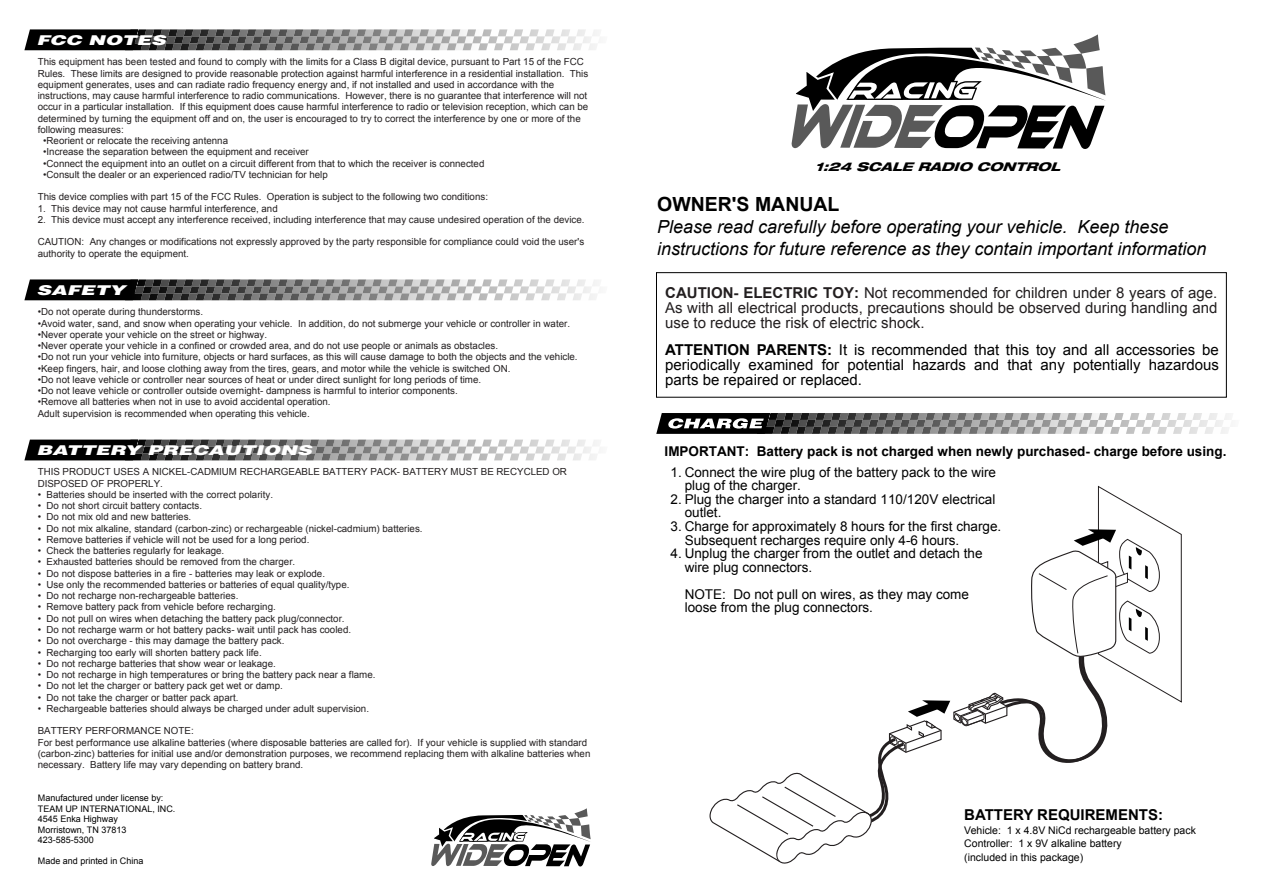
<style>
.page{position:relative;width:1263px;height:893px;background:#fff}
.page>*{position:absolute;margin:0;border:0;box-sizing:border-box;transform-origin:0 0}
.t1{font:700 19.5px "Arial";color:#000}
.t2{font:italic 18px/21.8px "Arial";color:#000}
.t3{font:15px/15px "Arial";color:#231f20;text-align:justify}
.t4{font:15px/15px "Arial";color:#000;text-align:justify}
.t5{font:700 15px "Arial";color:#000}
.t6{font:13.5px/13.5px "Arial";color:#000}
.t7{font:700 13.5px "Arial";color:#000}
.t8{font:italic 900 13.5px "Helvetica";color:#fff;scale:1.5 1}
.t9{font:italic 800 expanded 12px "Helvetica Neue";color:#000;scale:1.09 1}
.t10{font:10.5px/13.5px "Arial";color:#000}
.t11{font:9.75px/11.2px "Arial";color:#231f20}
.t12{font:9px/10.5px "Arial";color:#000}
.s1{font-weight:700}
</style>
<div class="page">
<svg style="left:709px;top:485px;width:473px;height:378px"></svg>
<div style="left:656px;top:272px;width:571px;height:125px;border:1px solid #000"></div>
<svg style="left:656px;top:413px;width:573px;height:21px"></svg>
<svg style="left:24px;top:29px;width:573px;height:21px;background:#818181"></svg>
<svg style="left:24px;top:279px;width:573px;height:21px;background:#818181"></svg>
<svg style="left:24px;top:439px;width:573px;height:21px;background:#828282"></svg>
<svg style="left:791px;top:34px;width:315px;height:115px"></svg>
<svg style="left:431px;top:808px;width:160px;height:58px"></svg>
<h3 class="t8" style="left:36px;top:31px;width:88px">FCC NOTES</h3>
<p class="t11" style="left:38px;top:56px;width:552px">This equipment has been tested and found to comply with the limits for a Class B digital device, pursuant to Part 15 of the FCC Rules. These limits are designed to provide reasonable protection against harmful interference in a residential installation. This equipment generates, uses and can radiate radio frequency energy and, if not installed and used in accordance with the instructions, may cause harmful interference to radio communications. However, there is no guarantee that interference will not occur in a particular installation. If this equipment does cause harmful interference to radio or television reception, which can be determined by turning the equipment off and on, the user is encouraged to try to correct the interference by one or more of the following measures:</p>
<p class="t11" style="left:43px;top:135px;width:186px">•Reorient or relocate the receiving antenna</p>
<p class="t11" style="left:43px;top:146px;width:267px">•Increase the separation between the equipment and receiver</p>
<p class="t11" style="left:43px;top:157px;width:443px">•Connect the equipment into an outlet on a circuit different from that to which the receiver is connected</p>
<p class="t11" style="left:43px;top:169px;width:286px">•Consult the dealer or an experienced radio/TV technician for help</p>
<p class="t11" style="left:38px;top:191px;width:452px">This device complies with part 15 of the FCC Rules. Operation is subject to the following two conditions:</p>
<p class="t11" style="left:38px;top:202px;width:242px">1. This device may not cause harmful interference, and</p>
<p class="t11" style="left:38px;top:214px;width:548px">2. This device must accept any interference received, including interference that may cause undesired operation of the device.</p>
<p class="t11" style="left:38px;top:236px;width:548px">CAUTION: Any changes or modifications not expressly approved by the party responsible for compliance could void the user's authority to operate the equipment.</p>
<h3 class="t8" style="left:36px;top:281px;width:61px">SAFETY</h3>
<p class="t11" style="left:38px;top:306px;width:167px">•Do not operate during thunderstorms.</p>
<p class="t11" style="left:38px;top:317px;width:534px">•Avoid water, sand, and snow when operating your vehicle. In addition, do not submerge your vehicle or controller in water.</p>
<p class="t11" style="left:38px;top:329px;width:231px">•Never operate your vehicle on the street or highway.</p>
<p class="t11" style="left:38px;top:340px;width:462px">•Never operate your vehicle in a confined or crowded area, and do not use people or animals as obstacles.</p>
<p class="t11" style="left:38px;top:351px;width:541px">•Do not run your vehicle into furniture, objects or hard surfaces, as this will cause damage to both the objects and the vehicle.</p>
<p class="t11" style="left:38px;top:362px;width:474px">•Keep fingers, hair, and loose clothing away from the tires, gears, and motor while the vehicle is switched ON.</p>
<p class="t11" style="left:38px;top:374px;width:445px">•Do not leave vehicle or controller near sources of heat or under direct sunlight for long periods of time.</p>
<p class="t11" style="left:38px;top:385px;width:422px">•Do not leave vehicle or controller outside overnight- dampness is harmful to interior components.</p>
<p class="t11" style="left:38px;top:396px;width:294px">•Remove all batteries when not in use to avoid accidental operation.<br>Adult supervision is recommended when operating this vehicle.</p>
<h3 class="t8" style="left:36px;top:441px;width:185px">BATTERY PRECAUTIONS</h3>
<p class="t11" style="left:38px;top:466px;width:531px">THIS PRODUCT USES A NICKEL-CADMIUM RECHARGEABLE BATTERY PACK- BATTERY MUST BE RECYCLED OR<br>DISPOSED OF PROPERLY.</p>
<p class="t11" style="left:38px;top:489px;width:237px">• Batteries should be inserted with the correct polarity.</p>
<p class="t11" style="left:38px;top:500px;width:166px">• Do not short circuit battery contacts.</p>
<p class="t11" style="left:38px;top:511px;width:155px">• Do not mix old and new batteries.</p>
<p class="t11" style="left:38px;top:522px;width:386px">• Do not mix alkaline, standard (carbon-zinc) or rechargeable (nickel-cadmium) batteries.</p>
<p class="t11" style="left:38px;top:534px;width:273px">• Remove batteries if vehicle will not be used for a long period.</p>
<p class="t11" style="left:38px;top:545px;width:188px">• Check the batteries regularly for leakage.</p>
<p class="t11" style="left:38px;top:556px;width:259px">• Exhausted batteries should be removed from the charger.</p>
<p class="t11" style="left:38px;top:567px;width:289px">• Do not dispose batteries in a fire - batteries may leak or explode.</p>
<p class="t11" style="left:38px;top:579px;width:313px">• Use only the recommended batteries or batteries of equal quality/type.</p>
<p class="t11" style="left:38px;top:590px;width:202px">• Do not recharge non-rechargeable batteries.</p>
<p class="t11" style="left:38px;top:601px;width:240px">• Remove battery pack from vehicle before recharging.</p>
<p class="t11" style="left:38px;top:612px;width:308px">• Do not pull on wires when detaching the battery pack plug/connector.</p>
<p class="t11" style="left:38px;top:624px;width:315px">• Do not recharge warm or hot battery packs- wait until pack has cooled.</p>
<p class="t11" style="left:38px;top:635px;width:248px">• Do not overcharge - this may damage the battery pack.</p>
<p class="t11" style="left:38px;top:646px;width:225px">• Recharging too early will shorten battery pack life.</p>
<p class="t11" style="left:38px;top:657px;width:240px">• Do not recharge batteries that show wear or leakage.</p>
<p class="t11" style="left:38px;top:669px;width:339px">• Do not recharge in high temperatures or bring the battery pack near a flame.</p>
<p class="t11" style="left:38px;top:680px;width:247px">• Do not let the charger or battery pack get wet or damp.</p>
<p class="t11" style="left:38px;top:691px;width:202px">• Do not take the charger or batter pack apart.</p>
<p class="t11" style="left:38px;top:702px;width:333px">• Rechargeable batteries should always be charged under adult supervision.</p>
<p class="t11" style="left:38px;top:725px;width:554px">BATTERY PERFORMANCE NOTE:<br>For best performance use alkaline batteries (where disposable batteries are called for). If your vehicle is supplied with standard (carbon-zinc) batteries for initial use and/or demonstration purposes, we recommend replacing them with alkaline batteries when necessary. Battery life may vary depending on battery brand.</p>
<p class="t12" style="left:38px;top:792px;width:139px">Manufactured under license by:<br>TEAM UP INTERNATIONAL, INC.<br>4545 Enka Highway<br>Morristown, TN 37813<br>423-585-5300</p>
<p class="t12" style="left:38px;top:855px;width:107px">Made and printed in China</p>
<p class="t9" style="left:815px;top:159px;width:229px">1:24 SCALE RADIO CONTROL</p>
<h1 class="t1" style="left:657px;top:193px;width:184px">OWNER'S MANUAL</h1>
<h2 class="t2" style="left:657px;top:216px;width:551px">Please read carefully before operating your vehicle. Keep these instructions for future reference as they contain important information</h2>
<h3 class="t3" style="left:665px;top:285px;width:554px"><span class="s1">CAUTION- ELECTRIC TOY:</span> Not recommended for children under 8 years of age.<br>As with all electrical products, precautions should be observed during handling and use to reduce the risk of electric shock.</h3>
<h3 class="t4" style="left:665px;top:342px;width:555px"><span class="s1">ATTENTION PARENTS:</span> It is recommended that this toy and all accessories be periodically examined for potential hazards and that any potentially hazardous parts be repaired or replaced.</h3>
<h3 class="t7" style="left:665px;top:444px;width:563px">IMPORTANT: Battery pack is not charged when newly purchased- charge before using.</h3>
<h3 class="t6" style="left:685px;top:465px;width:313px;text-indent:-14px">1. Connect the wire plug of the battery pack to the wire plug of the charger.</h3>
<h3 class="t6" style="left:685px;top:492px;width:312px;text-indent:-14px">2. Plug the charger into a standard 110/120V electrical outlet.</h3>
<h3 class="t6" style="left:685px;top:519px;width:318px;text-indent:-14px">3. Charge for approximately 8 hours for the first charge.<br>Subsequent recharges require only 4-6 hours.</h3>
<h3 class="t6" style="left:685px;top:546px;width:299px;text-indent:-14px">4. Unplug the charger from the outlet and detach the wire plug connectors.</h3>
<h3 class="t6" style="left:685px;top:587px;width:286px">NOTE: Do not pull on wires, as they may come loose from the plug connectors.</h3>
<h3 class="t5" style="left:964px;top:806px;width:200px">BATTERY REQUIREMENTS:</h3>
<p class="t10" style="left:964px;top:823px;width:233px">Vehicle: 1 x 4.8V NiCd rechargeable battery pack<br>Controller: 1 x 9V alkaline battery<br>(included in this package)</p>
</div>
